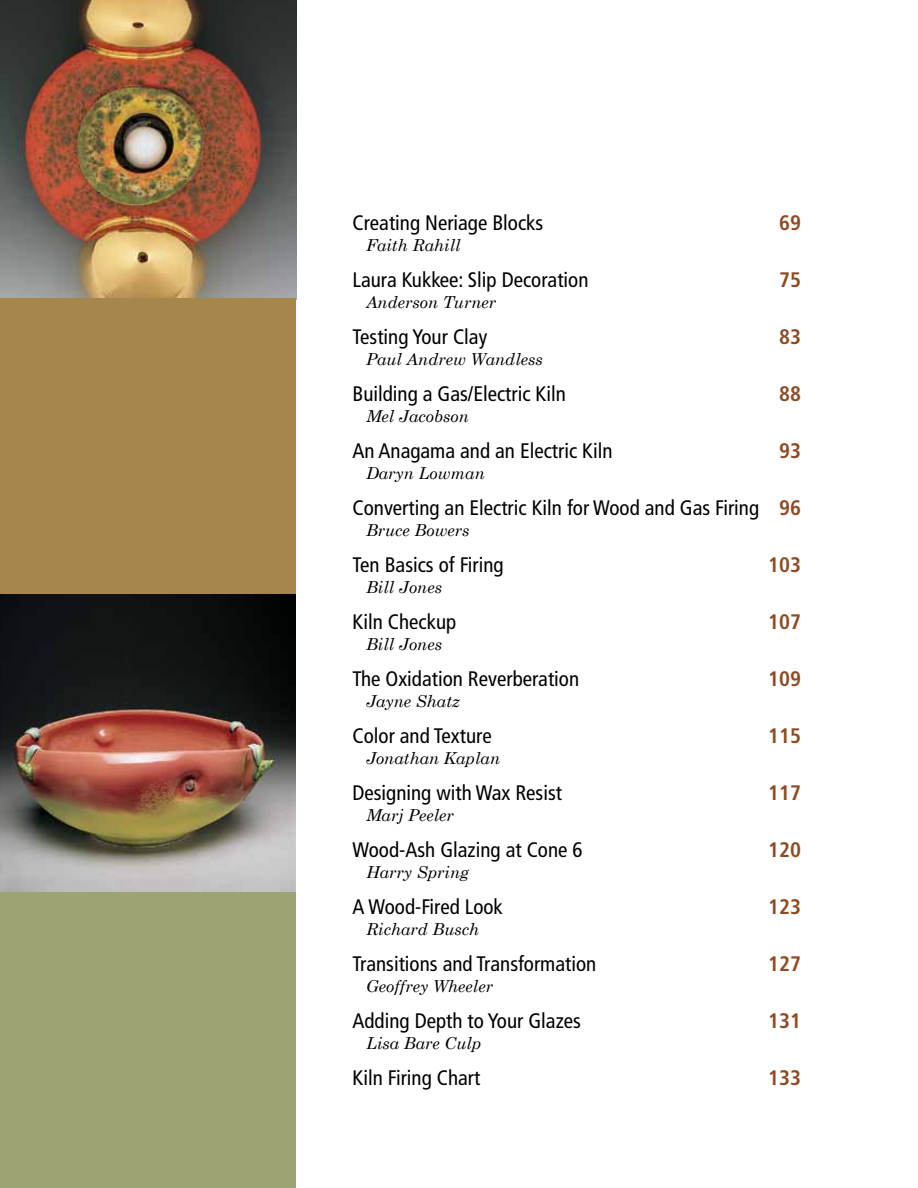
<style>
.page{position:relative;width:918px;height:1188px;background:#fff}
.page>*{position:absolute;margin:0;border:0;box-sizing:border-box;transform-origin:0 0}
.t1{font:condensed 21px "Frutiger";color:#000}
.t2{font:700 condensed 21px "Frutiger";color:#8e4b23}
.t3{font:italic 16.5px "Century Schoolbook";color:#000}
.s1{font-weight:700;color:#8e4b23}
</style>
<div class="page">
<img style="left:0;top:1px;width:296px;height:297px">
<div style="left:0;top:298px;width:296px;height:297px;background:#a6874b"></div>
<div style="left:0;top:891px;width:296px;height:297px;background:#9ea374"></div>
<img style="left:0;top:594px;width:295px;height:297px">
<p class="t1" style="left:352px;top:211px;width:192px">Creating Neriage Blocks</p>
<p class="t2" style="left:779px;top:210px;width:23px">69</p>
<p class="t3" style="left:366px;top:235px;width:96px">Faith Rahill</p>
<p class="t1" style="left:352px;top:268px;width:237px">Laura Kukkee: Slip Decoration</p>
<p class="t2" style="left:779px;top:267px;width:23px">75</p>
<p class="t3" style="left:366px;top:292px;width:132px">Anderson Turner</p>
<p class="t1" style="left:352px;top:325px;width:136px">Testing Your Clay</p>
<p class="t2" style="left:779px;top:324px;width:23px">83</p>
<p class="t3" style="left:366px;top:349px;width:178px">Paul Andrew Wandless</p>
<p class="t1" style="left:352px;top:382px;width:215px">Building a Gas/Electric Kiln</p>
<p class="t2" style="left:779px;top:381px;width:23px">88</p>
<p class="t3" style="left:366px;top:406px;width:104px">Mel Jacobson</p>
<p class="t1" style="left:352px;top:439px;width:262px">An Anagama and an Electric Kiln</p>
<p class="t2" style="left:779px;top:438px;width:23px">93</p>
<p class="t3" style="left:366px;top:463px;width:120px">Daryn Lowman</p>
<p class="t1" style="left:352px;top:496px;width:450px">Converting an Electric Kiln for Wood and Gas Firing <span class="s1">96</span></p>
<p class="t3" style="left:366px;top:520px;width:105px">Bruce Bowers</p>
<p class="t1" style="left:352px;top:553px;width:153px">Ten Basics of Firing</p>
<p class="t2" style="left:768px;top:552px;width:34px">103</p>
<p class="t3" style="left:366px;top:577px;width:78px">Bill Jones</p>
<p class="t1" style="left:352px;top:610px;width:105px">Kiln Checkup</p>
<p class="t2" style="left:768px;top:609px;width:34px">107</p>
<p class="t3" style="left:366px;top:634px;width:78px">Bill Jones</p>
<p class="t1" style="left:352px;top:667px;width:228px">The Oxidation Reverberation</p>
<p class="t2" style="left:768px;top:666px;width:34px">109</p>
<p class="t3" style="left:366px;top:691px;width:95px">Jayne Shatz</p>
<p class="t1" style="left:352px;top:724px;width:141px">Color and Texture</p>
<p class="t2" style="left:768px;top:723px;width:34px">115</p>
<p class="t3" style="left:366px;top:748px;width:136px">Jonathan Kaplan</p>
<p class="t1" style="left:352px;top:781px;width:211px">Designing with Wax Resist</p>
<p class="t2" style="left:768px;top:780px;width:34px">117</p>
<p class="t3" style="left:366px;top:805px;width:89px">Marj Peeler</p>
<p class="t1" style="left:352px;top:838px;width:232px">Wood-Ash Glazing at Cone 6</p>
<p class="t2" style="left:768px;top:837px;width:34px">120</p>
<p class="t3" style="left:366px;top:862px;width:104px">Harry Spring</p>
<p class="t1" style="left:352px;top:895px;width:152px">A Wood-Fired Look</p>
<p class="t2" style="left:768px;top:894px;width:34px">123</p>
<p class="t3" style="left:366px;top:919px;width:115px">Richard Busch</p>
<p class="t1" style="left:352px;top:952px;width:245px">Transitions and Transformation</p>
<p class="t2" style="left:768px;top:951px;width:34px">127</p>
<p class="t3" style="left:366px;top:976px;width:129px">Geoffrey Wheeler</p>
<p class="t1" style="left:352px;top:1009px;width:230px">Adding Depth to Your Glazes</p>
<p class="t2" style="left:768px;top:1008px;width:34px">131</p>
<p class="t3" style="left:366px;top:1033px;width:117px">Lisa Bare Culp</p>
<p class="t1" style="left:352px;top:1066px;width:129px">Kiln Firing Chart</p>
<p class="t2" style="left:768px;top:1065px;width:34px">133</p>
</div>
